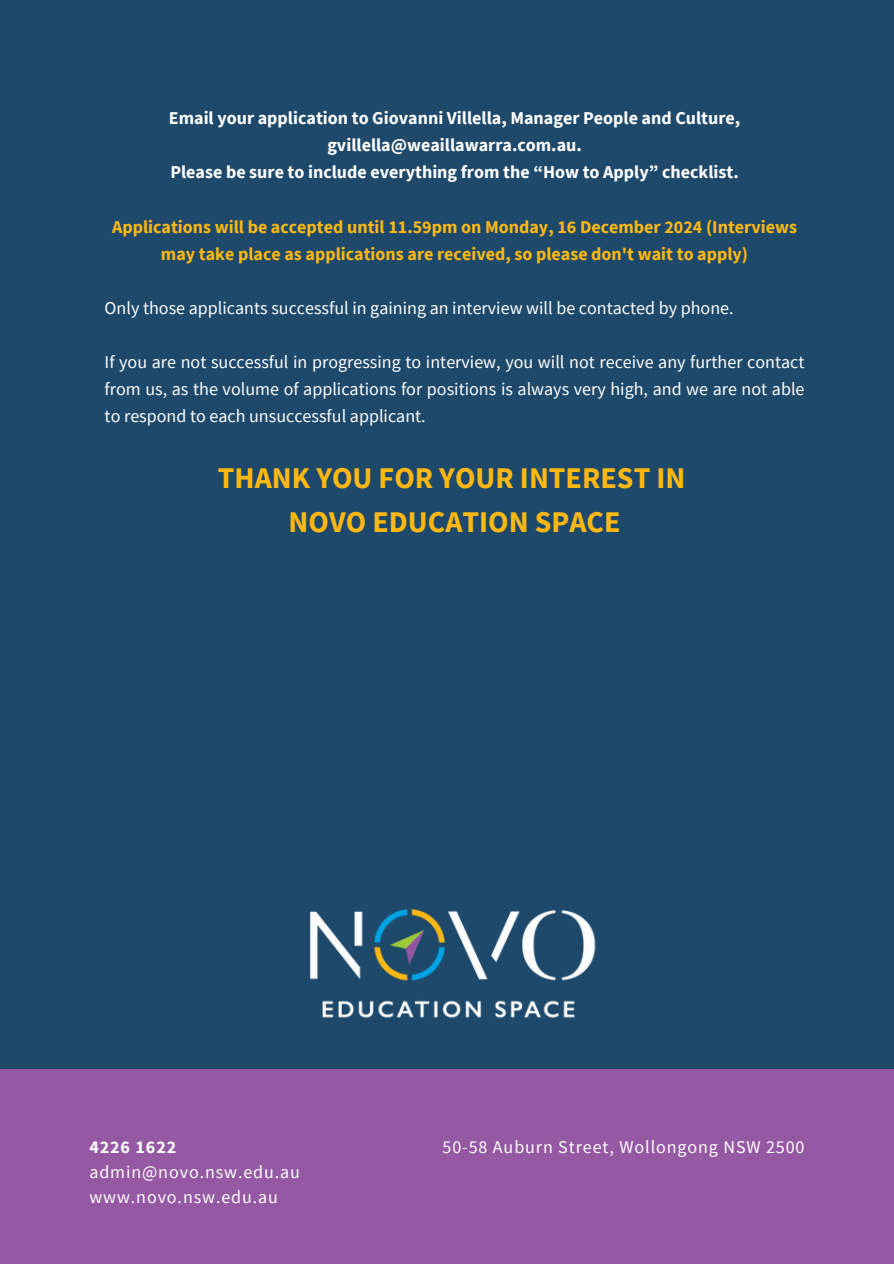
<style>
.page{position:relative;width:894px;height:1264px;background:#fff}
.page>*{position:absolute;margin:0;border:0;box-sizing:border-box;transform-origin:0 0}
.t1{font:700 30px/44px "Source Sans Pro";color:#fdb813;text-align:center}
.t2{font:18px/27px "Source Sans Pro";color:#fff;text-align:justify}
.t3{font:700 18px/27px "Source Sans Pro";color:#fff;text-align:center}
.t4{font:700 18px/27px "Source Sans Pro";color:#fdb813;text-align:center}
.t5{font:18px "Source Sans Pro";letter-spacing:.05em;color:#fff}
.t6{font:700 18px "Source Sans Pro";letter-spacing:.05em;color:#fff}
</style>
<div class="page">
<div style="left:0;top:0;width:893px;height:1263px;background:#1e496b"></div>
<div style="left:0;top:1069px;width:893px;height:194px;background:#9558a3"></div>
<img style="left:309px;top:909px;width:287px;height:109px">
<h1 class="t3" style="left:169px;top:104px;width:572px">Email your application to Giovanni Villella, Manager People and Culture, gvillella@weaillawarra.com.au.<br>Please be sure to include everything from the “How to Apply” checklist.</h1>
<p class="t4" style="left:112px;top:212px;width:686px">Applications will be accepted until 11.59pm on Monday, 16 December 2024 (Interviews may take place as applications are received, so please don't wait to apply)</p>
<p class="t2" style="left:105px;top:294px;width:630px">Only those applicants successful in gaining an interview will be contacted by phone.</p>
<p class="t2" style="left:105px;top:348px;width:701px">If you are not successful in progressing to interview, you will not receive any further contact from us, as the volume of applications for positions is always very high, and we are not able to respond to each unsuccessful applicant.</p>
<p class="t1" style="left:218px;top:455px;width:469px">THANK YOU FOR YOUR INTEREST IN<br>NOVO EDUCATION SPACE</p>
<h2 class="t6" style="left:89px;top:1135px;width:88px">4226 1622</h2>
<h2 class="t5" style="left:89px;top:1160px;width:212px">admin@novo.nsw.edu.au</h2>
<p class="t5" style="left:89px;top:1184px;width:190px">www.novo.nsw.edu.au</p>
<p class="t5" style="left:442px;top:1135px;width:363px">50-58 Auburn Street, Wollongong NSW 2500</p>
</div>
